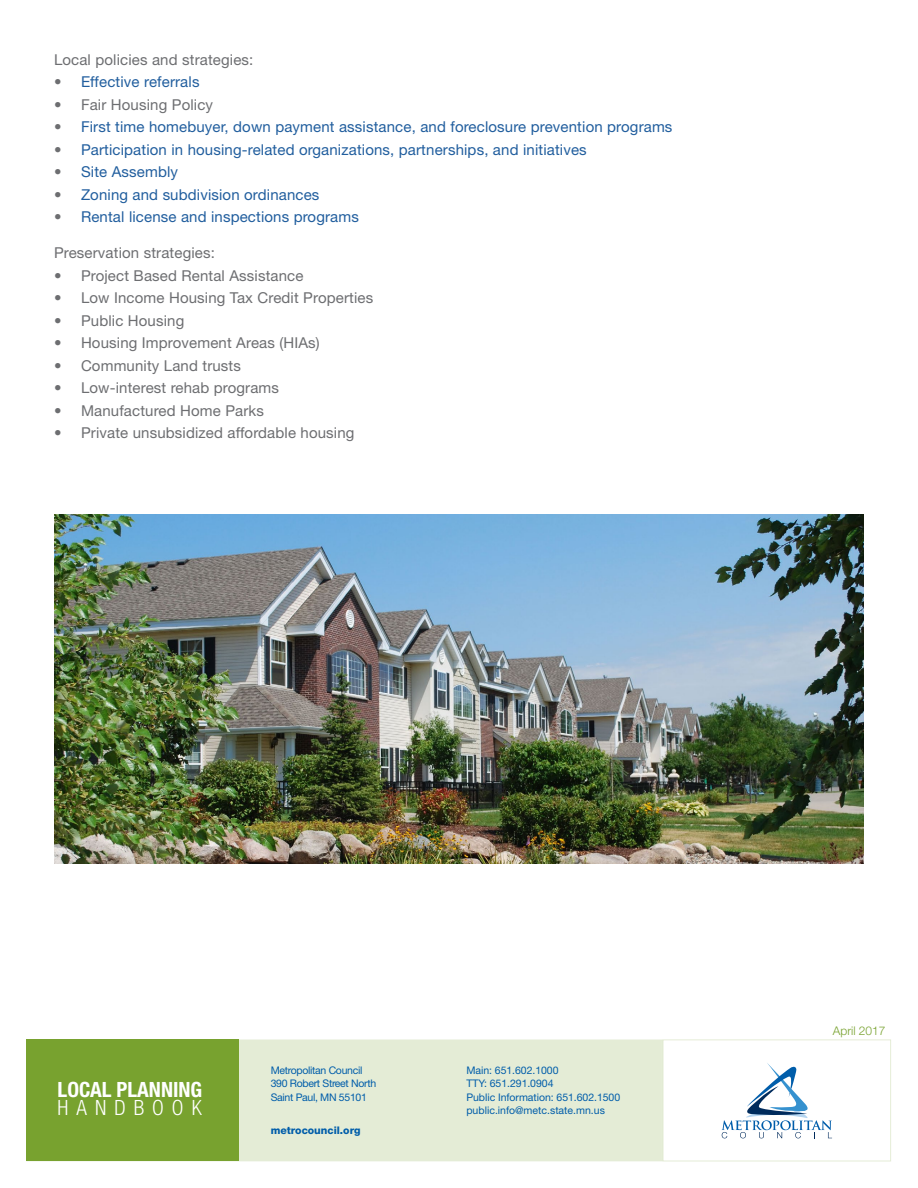
<style>
.page{position:relative;width:918px;height:1188px;background:#fff}
.page>*{position:absolute;margin:0;border:0;box-sizing:border-box;transform-origin:0 0}
.t1{font:700 condensed 21px "Helvetica Neue LT Std";color:#fff}
.t2{font:300 condensed 21px "Helvetica Neue LT Std";letter-spacing:.38em;color:#fff}
.Body{font:15px "Helvetica Neue LT Std";letter-spacing:.01em;color:#6d6e71}
.t3{font:15px "Helvetica Neue LT Std";letter-spacing:.01em;color:#215e9e}
.t4{font:300 12px "Helvetica Neue LT Std";color:#78a22f}
.t5{font:10.5px "Helvetica Neue LT Std";letter-spacing:-.005em;color:#005daa}
.t6{font:10.5px "Helvetica Neue LT Std";letter-spacing:-.03em;color:#005daa}
.t7{font:800 10.5px "Helvetica Neue LT Std";color:#005daa}
.s1{color:#6d6e71}
</style>
<div class="page">
<div style="left:26px;top:1040px;width:637px;height:121px;background:#e4ecd6"></div>
<svg style="left:722px;top:1063px;width:110px;height:75px"></svg>
<div style="left:26px;top:1040px;width:213px;height:121px;background:#78a22f"></div>
<img style="left:54px;top:514px;width:810px;height:350px">
<p class="Body" style="left:54px;top:50px;width:201px">Local policies and strategies:</p>
<p class="t3" style="left:54px;top:73px;width:147px"><span class="s1">•</span> Effective referrals</p>
<p class="Body" style="left:54px;top:95px;width:161px">• Fair Housing Policy</p>
<p class="t3" style="left:54px;top:118px;width:620px"><span class="s1">•</span> First time homebuyer, down payment assistance, and foreclosure prevention programs</p>
<p class="t3" style="left:54px;top:140px;width:534px"><span class="s1">•</span> Participation in housing-related organizations, partnerships, and initiatives</p>
<p class="t3" style="left:54px;top:163px;width:126px"><span class="s1">•</span> Site Assembly</p>
<p class="t3" style="left:54px;top:185px;width:267px"><span class="s1">•</span> Zoning and subdivision ordinances</p>
<p class="t3" style="left:54px;top:208px;width:306px"><span class="s1">•</span> Rental license and inspections programs</p>
<p class="Body" style="left:54px;top:244px;width:162px">Preservation strategies:</p>
<p class="Body" style="left:54px;top:266px;width:251px">• Project Based Rental Assistance</p>
<p class="Body" style="left:54px;top:289px;width:321px">• Low Income Housing Tax Credit Properties</p>
<p class="Body" style="left:54px;top:311px;width:132px">• Public Housing</p>
<p class="Body" style="left:54px;top:334px;width:267px">• Housing Improvement Areas (HIAs)</p>
<p class="Body" style="left:54px;top:356px;width:189px">• Community Land trusts</p>
<p class="Body" style="left:54px;top:379px;width:227px">• Low-interest rehab programs</p>
<p class="Body" style="left:54px;top:401px;width:212px">• Manufactured Home Parks</p>
<p class="Body" style="left:54px;top:424px;width:302px">• Private unsubsidized affordable housing</p>
<h1 class="t1" style="left:58px;top:1077px;width:146px">LOCAL PLANNING</h1>
<h1 class="t2" style="left:58px;top:1096px;width:146px">HANDBOOK</h1>
<p class="t6" style="left:271px;top:1064px;width:93px">Metropolitan Council</p>
<p class="t6" style="left:271px;top:1078px;width:107px">390 Robert Street North</p>
<p class="t6" style="left:271px;top:1091px;width:98px">Saint Paul, MN 55101</p>
<p class="t7" style="left:271px;top:1124px;width:91px">metrocouncil.org</p>
<p class="t5" style="left:466px;top:1064px;width:94px">Main: 651.602.1000</p>
<p class="t5" style="left:466px;top:1078px;width:89px">TTY: 651.291.0904</p>
<p class="t5" style="left:466px;top:1091px;width:155px">Public Information: 651.602.1500</p>
<p class="t5" style="left:466px;top:1105px;width:140px">public.info@metc.state.mn.us</p>
<p class="t4" style="left:833px;top:1023px;width:54px">April 2017</p>
</div>
